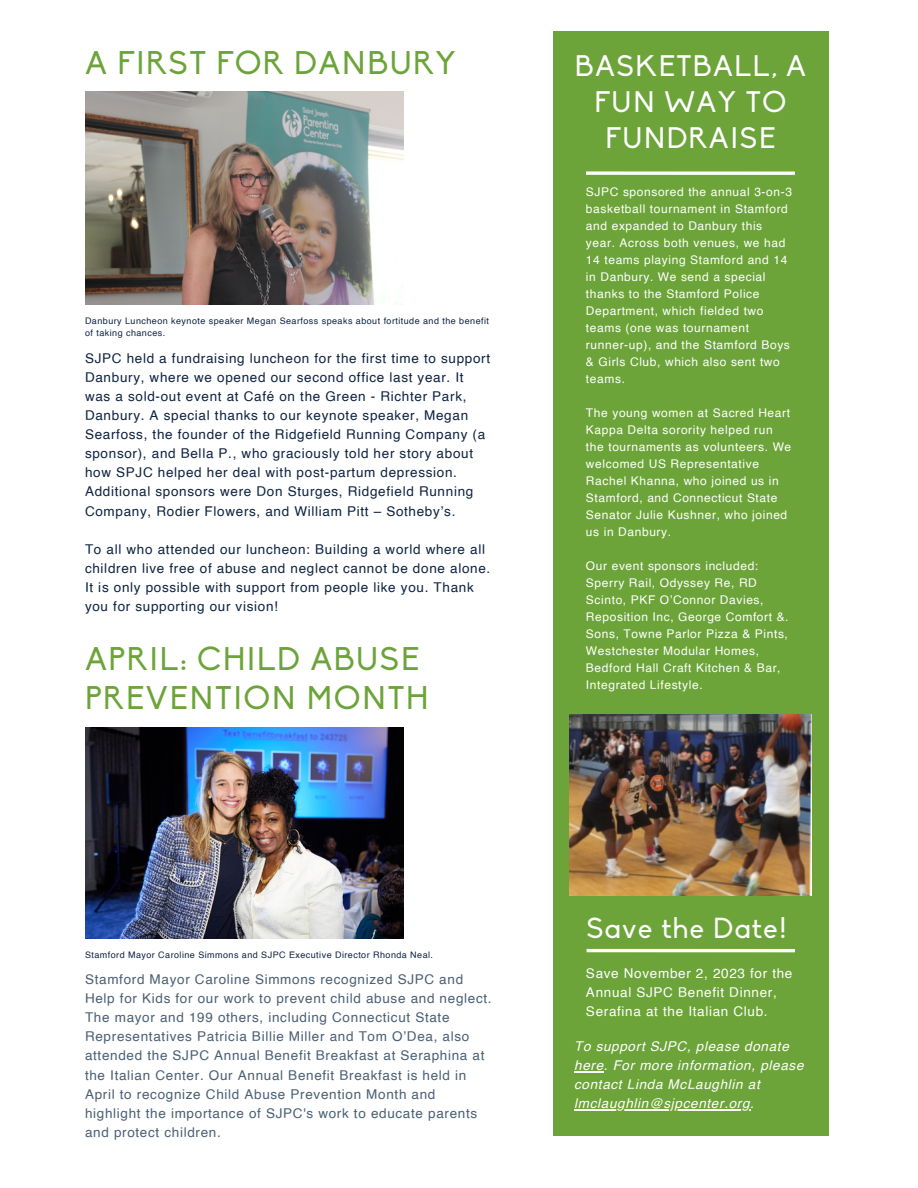
<style>
.page{position:relative;width:918px;height:1188px;background:#fff}
.page>*{position:absolute;margin:0;border:0;box-sizing:border-box;transform-origin:0 0}
.t1{font:32.25px/39.3px "Biko";letter-spacing:.05em;color:#6ca439}
.t2{font:29.25px/36px "Biko";letter-spacing:.05em;color:#fff;text-align:center}
.t3{font:28.5px "Biko";letter-spacing:.05em;color:#fdfefd}
.t4{font:13.5px/19px "Helvetica";letter-spacing:.05em;color:#0d2240}
.t5{font:13.5px/19px "Helvetica";letter-spacing:.05em;color:#495f74}
.t6{font:italic 13.5px/19.2px "Helvetica";letter-spacing:.05em;color:#fff}
.t7{font:13.5px/19.2px "Helvetica";letter-spacing:.05em;color:#fff}
.t8{font:12px/17px "Helvetica";letter-spacing:.05em;color:#fff}
.t9{font:9px/12.8px "Helvetica";letter-spacing:.05em;color:#0d2240}
</style>
<div class="page">
<div style="left:553px;top:31px;width:276px;height:1105px;background:#6ca439"></div>
<img style="left:85px;top:92px;width:318px;height:212px">
<svg style="left:586px;top:171px;width:209px;height:4px"></svg>
<hr style="left:586px;top:949px;width:209px;height:3px;background:#fff">
<img style="left:85px;top:728px;width:318px;height:210px">
<img style="left:570px;top:715px;width:242px;height:181px">
<hr style="left:574px;top:1071px;width:30px;height:1px;background:#fff">
<hr style="left:574px;top:1109px;width:176px;height:2px;background:#fff">
<p class="t1" style="left:85px;top:46px;width:372px">A FIRST FOR DANBURY</p>
<p class="t9" style="left:85px;top:315px;width:405px">Danbury Luncheon keynote speaker Megan Searfoss speaks about fortitude and the benefit of taking chances.</p>
<p class="t4" style="left:85px;top:349px;width:407px">SJPC held a fundraising luncheon for the first time to support Danbury, where we opened our second office last year. It was a sold-out event at Café on the Green - Richter Park, Danbury. A special thanks to our keynote speaker, Megan Searfoss, the founder of the Ridgefield Running Company (a sponsor), and Bella P., who graciously told her story about how SPJC helped her deal with post-partum depression.<br>Additional sponsors were Don Sturges, Ridgefield Running Company, Rodier Flowers, and William Pitt – Sotheby’s.</p>
<p class="t4" style="left:85px;top:541px;width:407px">To all who attended our luncheon: Building a world where all children live free of abuse and neglect cannot be done alone.<br>It is only possible with support from people like you. Thank you for supporting our vision!</p>
<p class="t1" style="left:85px;top:642px;width:345px">APRIL: CHILD ABUSE<br>PREVENTION MONTH</p>
<p class="t9" style="left:85px;top:949px;width:350px">Stamford Mayor Caroline Simmons and SJPC Executive Director Rhonda Neal.</p>
<p class="t5" style="left:85px;top:971px;width:408px">Stamford Mayor Caroline Simmons recognized SJPC and Help for Kids for our work to prevent child abuse and neglect.<br>The mayor and 199 others, including Connecticut State Representatives Patricia Billie Miller and Tom O’Dea, also attended the SJPC Annual Benefit Breakfast at Seraphina at the Italian Center. Our Annual Benefit Breakfast is held in April to recognize Child Abuse Prevention Month and highlight the importance of SJPC's work to educate parents and protect children.</p>
<p class="t2" style="left:575px;top:51px;width:233px">BASKETBALL, A<br>FUN WAY TO<br>FUNDRAISE</p>
<p class="t8" style="left:586px;top:184px;width:208px">SJPC sponsored the annual 3-on-3 basketball tournament in Stamford and expanded to Danbury this year. Across both venues, we had<br>14 teams playing Stamford and 14 in Danbury. We send a special thanks to the Stamford Police<br>Department, which fielded two teams (one was tournament runner-up), and the Stamford Boys &amp; Girls Club, which also sent two teams.</p>
<p class="t8" style="left:586px;top:405px;width:207px">The young women at Sacred Heart<br>Kappa Delta sorority helped run the tournaments as volunteers. We welcomed US Representative<br>Rachel Khanna, who joined us in<br>Stamford, and Connecticut State<br>Senator Julie Kushner, who joined us in Danbury.</p>
<p class="t8" style="left:586px;top:558px;width:174px">Our event sponsors included:</p>
<p class="t8" style="left:586px;top:575px;width:204px">Sperry Rail, Odyssey Re, RD<br>Scinto, PKF O’Connor Davies,<br>Reposition Inc, George Comfort &amp;.<br>Sons, Towne Parlor Pizza &amp; Pints,<br>Westchester Modular Homes,<br>Bedford Hall Craft Kitchen &amp; Bar,<br>Integrated Lifestyle.</p>
<p class="t3" style="left:586px;top:917px;width:202px">Save the Date!</p>
<p class="t7" style="left:586px;top:965px;width:208px">Save November 2, 2023 for the<br>Annual SJPC Benefit Dinner,<br>Serafina at the Italian Club.</p>
<p class="t6" style="left:574px;top:1038px;width:231px">To support SJPC, please donate here. For more information, please contact Linda McLaughlin at lmclaughlin@sjpcenter.org.</p>
</div>
